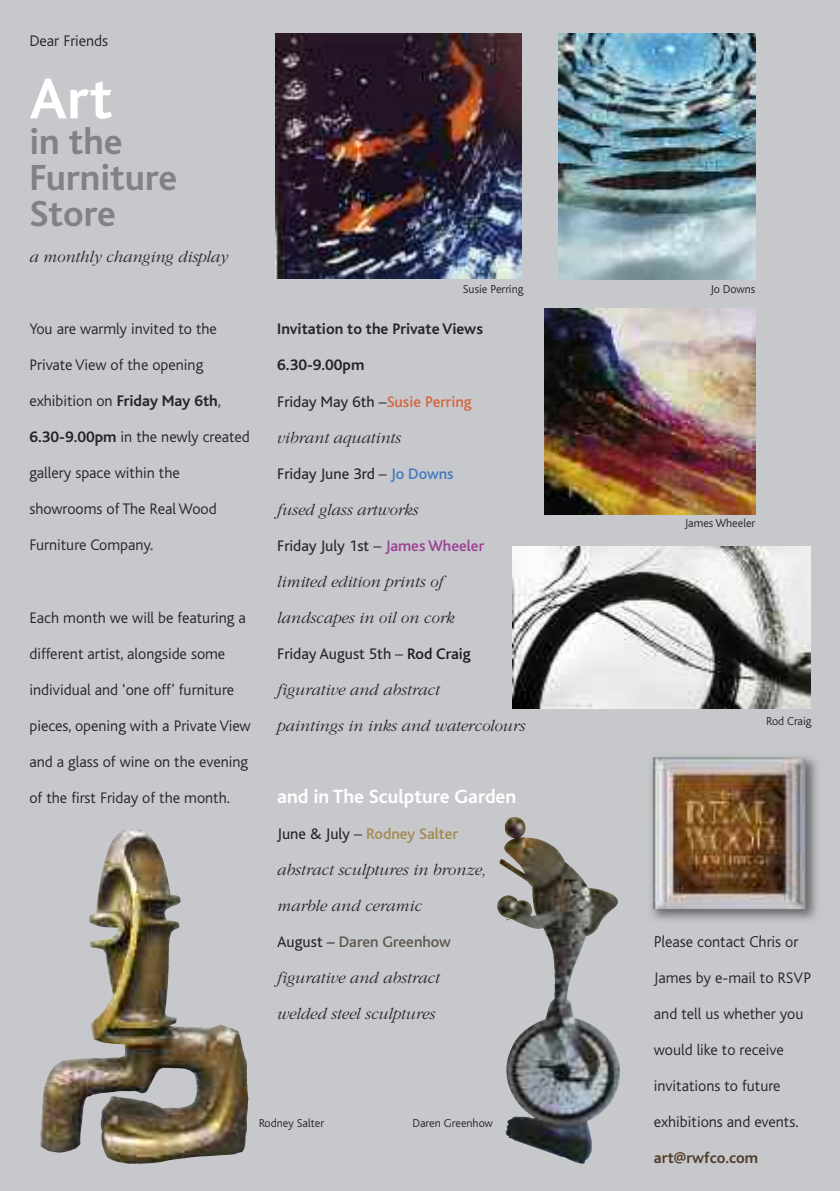
<style>
.page{position:relative;width:840px;height:1191px;background:#fff}
.page>*{position:absolute;margin:0;border:0;box-sizing:border-box;transform-origin:0 0}
.t1{font:700 60px "Bliss";color:#fff}
.t2{font:700 38px/36px "Bliss";color:#808189}
.t3{font:700 20px "Bliss";color:#fff}
.t4{font:italic 300 16.4px/36px "Garam";color:#272627}
.t5{font:300 16px "Bliss";color:#272627}
.t6{font:16px "Bliss";color:#272627}
.t7{font:700 16px "Bliss";color:#272627}
.t8{font:500 16px "Bliss";color:#a3894f}
.t9{font:500 16px "Bliss";color:#60574e}
.t10{font:700 16px "Bliss";color:#523d29}
.t11{font:300 12px "Bliss";color:#272627}
.s1{font-weight:700}
.s2{font-weight:300}
.s3{font-weight:500;color:#d6673e}
.s4{font-weight:500;color:#4478bc}
.s5{font-weight:500;color:#9a3e92}
.s6{font-weight:500;color:#1c1826}
.s7{font-weight:400;color:#272627}
.s8{font-weight:300;color:#272627}
</style>
<div class="page">
<div style="left:0;top:0;width:839px;height:1191px;background:#c6c8cc"></div>
<img style="left:275px;top:33px;width:246px;height:246px">
<img style="left:558px;top:33px;width:196px;height:246px">
<img style="left:544px;top:308px;width:210px;height:206px">
<img style="left:512px;top:546px;width:298px;height:163px">
<img style="left:41px;top:829px;width:207px;height:325px">
<img style="left:497px;top:817px;width:123px;height:346px">
<img style="left:608px;top:757px;width:209px;height:182px">
<img style="left:655px;top:935px;width:102px;height:3px">
<img style="left:608px;top:892px;width:9px;height:20px">
<img style="left:653px;top:757px;width:152px;height:152px">
<p class="t5" style="left:29px;top:36px;width:80px">Dear Friends</p>
<h1 class="t1" style="left:29px;top:79px;width:85px">Art</h1>
<h2 class="t2" style="left:29px;top:128px;width:149px">in the<br>Furniture<br>Store</h2>
<p class="t4" style="left:29px;top:239px;width:200px">a monthly changing display</p>
<p class="t11" style="left:462px;top:285px;width:62px">Susie Perring</p>
<p class="t11" style="left:710px;top:285px;width:46px">Jo Downs</p>
<p class="t5" style="left:29px;top:324px;width:189px">You are warmly invited to the</p>
<p class="t5" style="left:29px;top:360px;width:175px">Private View of the opening</p>
<p class="t5" style="left:29px;top:396px;width:193px">exhibition on <span class="s1">Friday May 6th</span>,</p>
<p class="t5" style="left:29px;top:432px;width:222px"><span class="s1">6.30-9.00pm</span> in the newly created</p>
<p class="t5" style="left:29px;top:468px;width:152px">gallery space within the</p>
<p class="t5" style="left:29px;top:504px;width:189px">showrooms of The Real Wood</p>
<p class="t5" style="left:29px;top:540px;width:125px">Furniture Company.</p>
<p class="t5" style="left:29px;top:612px;width:218px">Each month we will be featuring a</p>
<p class="t5" style="left:29px;top:648px;width:197px">different artist, alongside some</p>
<p class="t5" style="left:29px;top:684px;width:206px">individual and ‘one off’ furniture</p>
<p class="t5" style="left:29px;top:720px;width:223px">pieces, opening with a Private View</p>
<p class="t5" style="left:29px;top:756px;width:220px">and a glass of wine on the evening</p>
<p class="t5" style="left:29px;top:792px;width:202px">of the first Friday of the month.</p>
<p class="t7" style="left:277px;top:324px;width:207px">Invitation to the Private Views</p>
<p class="t7" style="left:277px;top:360px;width:89px">6.30-9.00pm</p>
<p class="t6" style="left:277px;top:396px;width:196px">Friday May 6th <span class="s2">–</span><span class="s3">Susie Perring</span></p>
<p class="t4" style="left:277px;top:419px;width:125px">vibrant aquatints</p>
<p class="t6" style="left:277px;top:468px;width:178px">Friday June 3rd <span class="s2">–</span> <span class="s4">Jo Downs</span></p>
<p class="t4" style="left:277px;top:491px;width:142px">fused glass artworks</p>
<p class="t6" style="left:277px;top:540px;width:208px">Friday July 1st <span class="s2">–</span> <span class="s5">James Wheeler</span></p>
<p class="t4" style="left:277px;top:563px;width:178px">limited edition prints of landscapes in oil on cork</p>
<p class="t6" style="left:277px;top:648px;width:195px">Friday August 5th <span class="s2">–</span> <span class="s6">Rod Craig</span></p>
<p class="t4" style="left:277px;top:671px;width:249px">figurative and abstract<br>paintings in inks and watercolours</p>
<p class="t3" style="left:277px;top:789px;width:240px">and in The Sculpture Garden</p>
<p class="t8" style="left:277px;top:828px;width:182px"><span class="s7">June &amp; July</span> <span class="s8">–</span> Rodney Salter</p>
<p class="t4" style="left:277px;top:851px;width:210px">abstract sculptures in bronze, marble and ceramic</p>
<p class="t9" style="left:277px;top:936px;width:175px"><span class="s7">August</span> <span class="s8">–</span> Daren Greenhow</p>
<p class="t4" style="left:277px;top:959px;width:164px">figurative and abstract welded steel sculptures</p>
<p class="t11" style="left:258px;top:1119px;width:67px">Rodney Salter</p>
<p class="t11" style="left:412px;top:1119px;width:82px">Daren Greenhow</p>
<p class="t11" style="left:684px;top:519px;width:72px">James Wheeler</p>
<p class="t11" style="left:765px;top:717px;width:47px">Rod Craig</p>
<p class="t5" style="left:653px;top:936px;width:146px">Please contact Chris or</p>
<p class="t5" style="left:653px;top:972px;width:159px">James by e-mail to RSVP</p>
<p class="t5" style="left:653px;top:1008px;width:151px">and tell us whether you</p>
<p class="t5" style="left:653px;top:1044px;width:131px">would like to receive</p>
<p class="t5" style="left:653px;top:1080px;width:128px">invitations to future</p>
<p class="t5" style="left:653px;top:1116px;width:146px">exhibitions and events.</p>
<p class="t10" style="left:653px;top:1152px;width:106px">art@rwfco.com</p>
</div>
